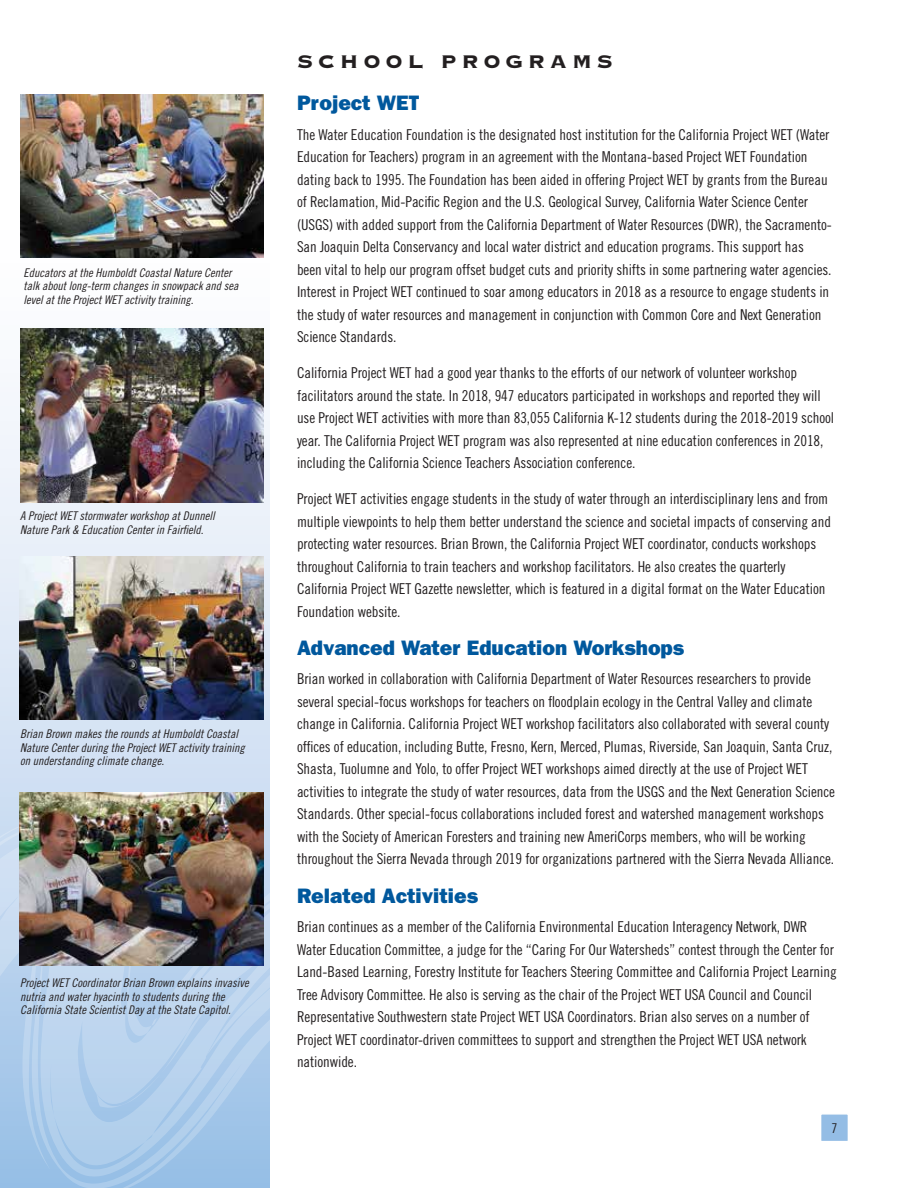
<style>
.page{position:relative;width:918px;height:1188px;background:#fff}
.page>*{position:absolute;margin:0;border:0;box-sizing:border-box;transform-origin:0 0}
.t1{font:24px "Copperplate Thirty Three BC";letter-spacing:.2em;color:#231f20}
.t2{font:800 21px "Franklin Gothic";color:#00589d}
.t3{font:15px/22.5px "Trade Gothic Cond Eighteen";letter-spacing:-.005em;color:#231f20}
.t4{font:13.5px "Trade Gothic Cond Eighteen";color:#231f20}
.t5{font:12px/13.5px "Trade Gothic Cond Eighteen Obl";color:#231f20}
</style>
<div class="page">
<svg style="left:0;top:94px;width:270px;height:1094px"></svg>
<svg style="left:0;top:748px;width:269px;height:440px;background:#b4d0ec"></svg>
<svg style="left:67px;top:820px;width:202px;height:288px;background:#b8d2ed"></svg>
<svg style="left:821px;top:1114px;width:27px;height:27px"></svg>
<img style="left:20px;top:328px;width:243px;height:174px">
<img style="left:21px;top:94px;width:242px;height:164px">
<img style="left:19px;top:557px;width:244px;height:162px">
<img style="left:20px;top:792px;width:244px;height:174px">
<p class="t5" style="left:23px;top:266px;width:217px">Educators at the Humboldt Coastal Nature Center talk about long-term changes in snowpack and sea level at the Project WET activity training.</p>
<p class="t5" style="left:20px;top:509px;width:196px">A Project WET stormwater workshop at Dunnell<br>Nature Park &amp; Education Center in Fairfield.</p>
<p class="t5" style="left:20px;top:727px;width:226px">Brian Brown makes the rounds at Humboldt Coastal<br>Nature Center during the Project WET activity training on understanding climate change.</p>
<p class="t5" style="left:20px;top:976px;width:230px">Project WET Coordinator Brian Brown explains invasive nutria and water hyacinth to students during the<br>California State Scientist Day at the State Capitol.</p>
<h1 class="t1" style="left:297px;top:49px;width:317px">SCHOOL PROGRAMS</h1>
<h2 class="t2" style="left:297px;top:91px;width:124px">Project WET</h2>
<p class="t3" style="left:297px;top:123px;width:536px">The Water Education Foundation is the designated host institution for the California Project WET (Water Education for Teachers) program in an agreement with the Montana-based Project WET Foundation dating back to 1995. The Foundation has been aided in offering Project WET by grants from the Bureau of Reclamation, Mid-Pacific Region and the U.S. Geological Survey, California Water Science Center (USGS) with added support from the California Department of Water Resources (DWR), the Sacramento-San Joaquin Delta Conservancy and local water district and education programs. This support has been vital to help our program offset budget cuts and priority shifts in some partnering water agencies.<br>Interest in Project WET continued to soar among educators in 2018 as a resource to engage students in the study of water resources and management in conjunction with Common Core and Next Generation Science Standards.</p>
<p class="t3" style="left:297px;top:361px;width:539px">California Project WET had a good year thanks to the efforts of our network of volunteer workshop facilitators around the state. In 2018, 947 educators participated in workshops and reported they will use Project WET activities with more than 83,055 California K-12 students during the 2018-2019 school year. The California Project WET program was also represented at nine education conferences in 2018, including the California Science Teachers Association conference.</p>
<p class="t3" style="left:297px;top:487px;width:536px">Project WET activities engage students in the study of water through an interdisciplinary lens and from multiple viewpoints to help them better understand the science and societal impacts of conserving and protecting water resources. Brian Brown, the California Project WET coordinator, conducts workshops throughout California to train teachers and workshop facilitators. He also creates the quarterly California Project WET Gazette newsletter, which is featured in a digital format on the Water Education Foundation website.</p>
<h2 class="t2" style="left:297px;top:636px;width:389px">Advanced Water Education Workshops</h2>
<p class="t3" style="left:297px;top:668px;width:539px">Brian worked in collaboration with California Department of Water Resources researchers to provide several special-focus workshops for teachers on floodplain ecology in the Central Valley and climate change in California. California Project WET workshop facilitators also collaborated with several county offices of education, including Butte, Fresno, Kern, Merced, Plumas, Riverside, San Joaquin, Santa Cruz, Shasta, Tuolumne and Yolo, to offer Project WET workshops aimed directly at the use of Project WET activities to integrate the study of water resources, data from the USGS and the Next Generation Science Standards. Other special-focus collaborations included forest and watershed management workshops with the Society of American Foresters and training new AmeriCorps members, who will be working throughout the Sierra Nevada through 2019 for organizations partnered with the Sierra Nevada Alliance.</p>
<h2 class="t2" style="left:297px;top:884px;width:183px">Related Activities</h2>
<p class="t3" style="left:297px;top:916px;width:541px">Brian continues as a member of the California Environmental Education Interagency Network, DWR Water Education Committee, a judge for the “Caring For Our Watersheds” contest through the Center for Land-Based Learning, Forestry Institute for Teachers Steering Committee and California Project Learning Tree Advisory Committee. He also is serving as the chair of the Project WET USA Council and Council Representative Southwestern state Project WET USA Coordinators. Brian also serves on a number of Project WET coordinator-driven committees to support and strengthen the Project WET USA network nationwide.</p>
<p class="t4" style="left:832px;top:1120px;width:7px">7</p>
</div>
